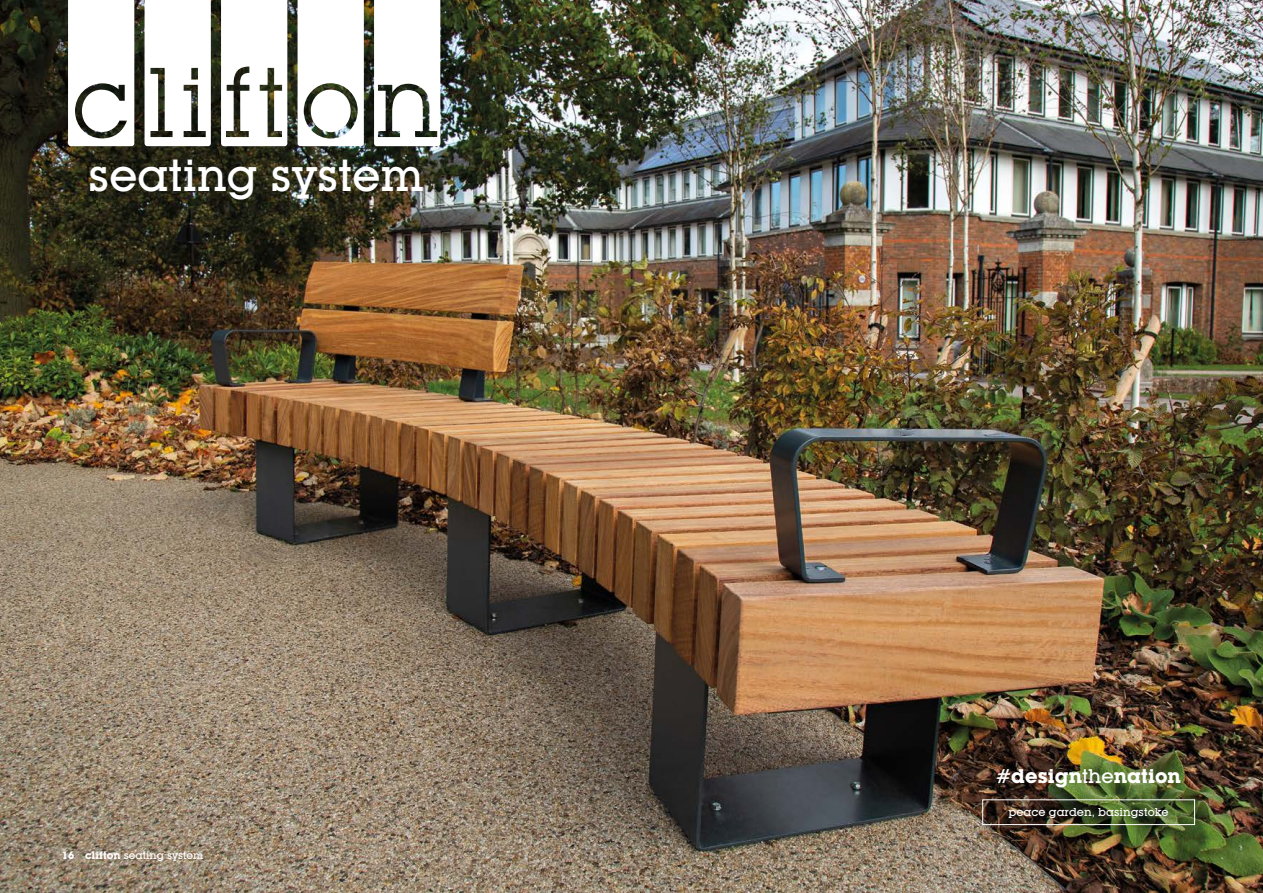
<style>
.page{position:relative;width:1263px;height:893px;background:#fff}
.page>*{position:absolute;margin:0;border:0;box-sizing:border-box;transform-origin:0 0}
.t1{font:500 44.25px "Lubalin Graph IT Cby BT";color:#fff}
.t2{font:700 19.5px "Lubalin Graph IT Cby BT";color:#fff}
.t3{font:500 11.25px "Lubalin Graph IT Cby BT";color:#fff}
.t4{font:500 10.5px "Lubalin Graph IT Cby BT";color:#fff}
.s1{font-weight:700}
.s2{font-weight:500}
</style>
<div class="page">
<img style="left:0;top:0;width:1263px;height:893px">
<svg style="left:68px;top:0;width:66px;height:146px"></svg>
<svg style="left:145px;top:0;width:66px;height:146px"></svg>
<svg style="left:221px;top:0;width:66px;height:146px"></svg>
<svg style="left:374px;top:0;width:66px;height:146px"></svg>
<svg style="left:298px;top:0;width:66px;height:146px"></svg>
<div style="left:982px;top:799px;width:213px;height:26px;border:1px solid #fff"></div>
<h1 class="t1" style="left:88px;top:148px;width:337px">seating system</h1>
<p class="t4" style="left:62px;top:849px;width:143px"><span class="s1">16 clifton</span> seating system</p>
<h2 class="t2" style="left:996px;top:764px;width:186px"><span class="s2">#</span>design<span class="s2">the</span>nation</h2>
<p class="t3" style="left:1008px;top:805px;width:162px">peace garden, basingstoke</p>
</div>
